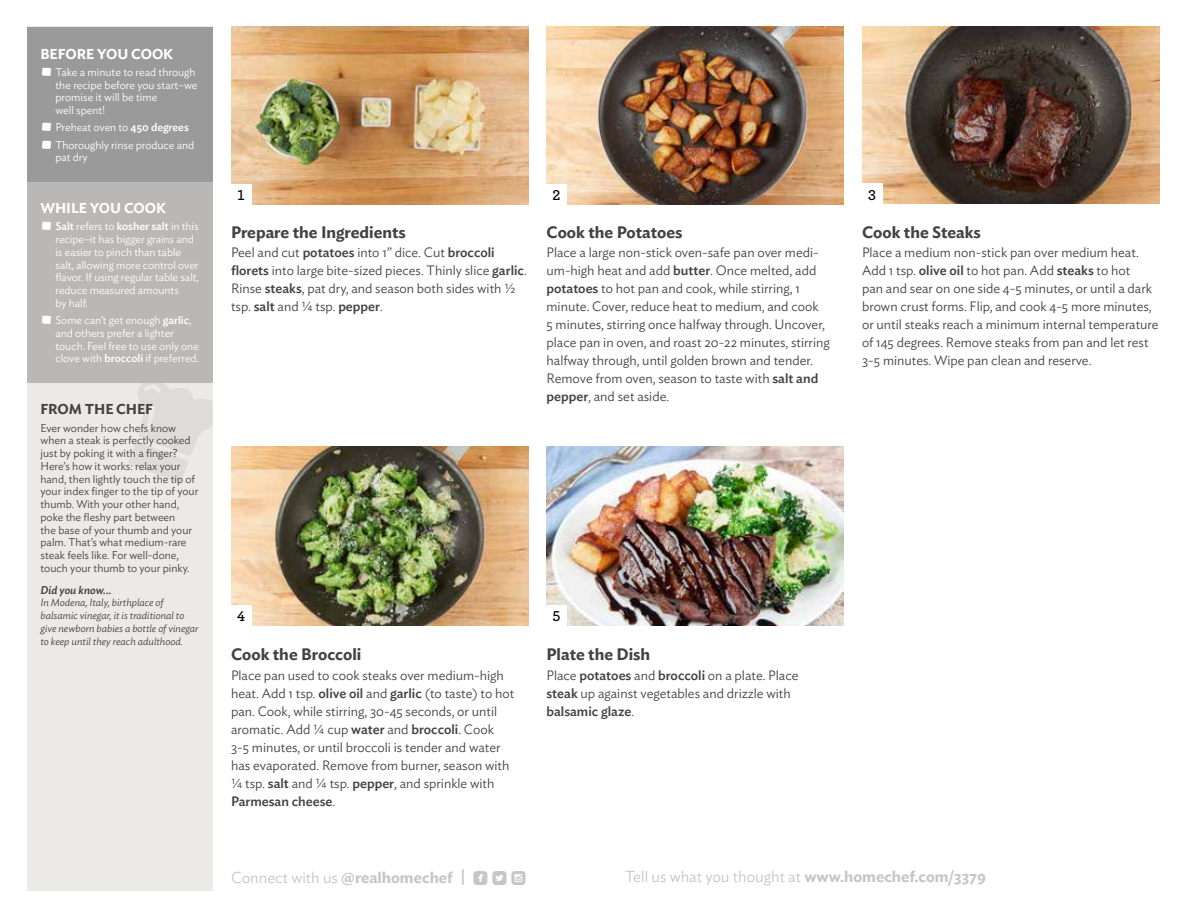
<style>
.page{position:relative;width:1188px;height:918px;background:#fff}
.page>*{position:absolute;margin:0;border:0;box-sizing:border-box;transform-origin:0 0}
.t1{font:17.1px "Mono Social Icons Font";color:#c7c6c5}
.t2{font:600 16.5px "Ideal Sans";color:#414241}
.t3{font:300 15.75px "Ideal Sans";color:#c7c6c5}
.t4{font:600 15px "Archer";color:#000}
.t5{font:600 14.25px "Ideal Sans";letter-spacing:-.005em;color:#fff}
.t6{font:600 14.25px "Ideal Sans";letter-spacing:-.005em;color:#414241}
.t7{font:300 13.5px/18px "Ideal Sans";color:#414241}
.t8{font:300 11.25px/12.8px "Ideal Sans";letter-spacing:-.005em;color:#fff}
.t9{font:300 11.25px/12.8px "Ideal Sans";color:#414241}
.t10{font:italic 500 11.25px "Ideal Sans";color:#414241}
.t11{font:italic 300 10.5px/12.8px "Ideal Sans";color:#414241}
.s1{font-weight:500}
.s2{font-family:"Ideal Sans";font-weight:300;font-size:15.75px}
.s3{font-family:"Ideal Sans";font-weight:600;font-size:15.75px}
.s4{font-weight:600}
</style>
<div class="page">
<img style="left:231px;top:27px;width:297px;height:177px">
<img style="left:231px;top:447px;width:297px;height:178px">
<img style="left:862px;top:26px;width:297px;height:177px">
<img style="left:547px;top:27px;width:297px;height:177px">
<img style="left:547px;top:447px;width:297px;height:178px">
<div style="left:231px;top:184px;width:20px;height:20px;background:#fff"></div>
<div style="left:231px;top:605px;width:20px;height:20px;background:#fff"></div>
<div style="left:547px;top:605px;width:20px;height:20px;background:#fff"></div>
<div style="left:547px;top:184px;width:20px;height:20px;background:#fff"></div>
<div style="left:862px;top:183px;width:20px;height:20px;background:#fff"></div>
<div style="left:27px;top:27px;width:186px;height:864px;background:#ebeae9"></div>
<svg style="left:129px;top:383px;width:83px;height:100px"></svg>
<div style="left:27px;top:27px;width:186px;height:356px;background:#b9b8b7"></div>
<div style="left:27px;top:27px;width:186px;height:155px;background:#9a9a9a"></div>
<p class="t5" style="left:40px;top:42px;width:134px">BEFORE YOU COOK</p>
<p class="t8" style="left:56px;top:65px;width:143px;text-indent:-14px">• Take a minute to read through the recipe before you start–we promise it will be time<br>well spent!</p>
<p class="t8" style="left:42px;top:120px;width:148px">• Preheat oven to <span class="s1">450 degrees</span></p>
<p class="t8" style="left:56px;top:137px;width:140px;text-indent:-14px">• Thoroughly rinse produce and pat dry</p>
<p class="t5" style="left:40px;top:197px;width:127px">WHILE YOU COOK</p>
<p class="t8" style="left:56px;top:219px;width:145px;text-indent:-14px">• <span class="s1">Salt</span> refers to <span class="s1">kosher salt</span> in this recipe–it has bigger grains and is easier to pinch than table salt, allowing more control over flavor. If using regular table salt, reduce measured amounts<br>by half.</p>
<p class="t8" style="left:56px;top:313px;width:145px;text-indent:-14px">• Some can’t get enough <span class="s1">garlic</span>, and others prefer a lighter touch. Feel free to use only one clove with <span class="s1">broccoli</span> if preferred.</p>
<p class="t6" style="left:40px;top:398px;width:114px">FROM THE CHEF</p>
<p class="t9" style="left:40px;top:420px;width:159px">Ever wonder how chefs know when a steak is perfectly cooked just by poking it with a finger?<br>Here’s how it works: relax your hand, then lightly touch the tip of your index finger to the tip of your thumb. With your other hand, poke the fleshy part between<br>the base of your thumb and your palm. That’s what medium-rare steak feels like. For well-done, touch your thumb to your pinky.</p>
<p class="t10" style="left:40px;top:581px;width:72px">Did you know...</p>
<p class="t11" style="left:40px;top:595px;width:160px">In Modena, Italy, birthplace of balsamic vinegar, it is traditional to give newborn babies a bottle of vinegar to keep until they reach adulthood.</p>
<p class="t4" style="left:237px;top:184px;width:9px">1</p>
<p class="t2" style="left:231px;top:219px;width:176px">Prepare the Ingredients</p>
<p class="t7" style="left:231px;top:242px;width:297px">Peel and cut <span class="s1">potatoes</span> into 1” dice. Cut <span class="s1">broccoli florets</span> into large bite-sized pieces. Thinly slice <span class="s1">garlic</span>.<br>Rinse <span class="s1">steaks</span>, pat dry, and season both sides with ½ tsp. <span class="s1">salt</span> and ¼ tsp. <span class="s1">pepper</span>.</p>
<p class="t4" style="left:553px;top:184px;width:9px">2</p>
<p class="t4" style="left:868px;top:183px;width:9px">3</p>
<p class="t2" style="left:547px;top:219px;width:137px">Cook the Potatoes</p>
<p class="t7" style="left:547px;top:242px;width:285px">Place a large non-stick oven-safe pan over medi&shy;um-high heat and add <span class="s1">butter</span>. Once melted, add <span class="s1">potatoes</span> to hot pan and cook, while stirring, 1 minute. Cover, reduce heat to medium, and cook<br>5 minutes, stirring once halfway through. Uncover, place pan in oven, and roast 20-22 minutes, stirring halfway through, until golden brown and tender.<br>Remove from oven, season to taste with <span class="s1">salt and pepper</span>, and set aside.</p>
<p class="t2" style="left:862px;top:219px;width:120px">Cook the Steaks</p>
<p class="t7" style="left:862px;top:242px;width:298px">Place a medium non-stick pan over medium heat.<br>Add 1 tsp. <span class="s1">olive oil</span> to hot pan. Add <span class="s1">steaks</span> to hot<br>pan and sear on one side 4-5 minutes, or until a dark brown crust forms. Flip, and cook 4-5 more minutes, or until steaks reach a minimum internal temperature of 145 degrees. Remove steaks from pan and let rest 3-5 minutes. Wipe pan clean and reserve.</p>
<p class="t4" style="left:237px;top:605px;width:9px">4</p>
<p class="t4" style="left:553px;top:605px;width:9px">5</p>
<p class="t2" style="left:231px;top:642px;width:132px">Cook the Broccoli</p>
<p class="t7" style="left:231px;top:665px;width:285px">Place pan used to cook steaks over medium-high heat. Add 1 tsp. <span class="s1">olive oil</span> and <span class="s1">garlic</span> (to taste) to hot pan. Cook, while stirring, 30-45 seconds, or until aromatic. Add ¼ cup <span class="s1">water</span> and <span class="s1">broccoli</span>. Cook 3-5 minutes, or until broccoli is tender and water has evaporated. Remove from burner, season with ¼ tsp. <span class="s1">salt</span> and ¼ tsp. <span class="s1">pepper</span>, and sprinkle with <span class="s1">Parmesan cheese</span>.</p>
<p class="t2" style="left:547px;top:642px;width:105px">Plate the Dish</p>
<p class="t7" style="left:547px;top:665px;width:253px">Place <span class="s1">potatoes</span> and <span class="s1">broccoli</span> on a plate. Place <span class="s1">steak</span> up against vegetables and drizzle with <span class="s1">balsamic glaze</span>.</p>
<p class="t1" style="left:231px;top:869px;width:296px"><span class="s2">Connect with us</span> <span class="s3">@realhomechef |</span> ROUNDEDFACEBOOK ROUNDEDTWITTERBIRD ROUNDEDINSTAGRAM</p>
<p class="t3" style="left:625px;top:864px;width:363px">Tell us what you thought at <span class="s4">www.homechef.com/3379</span></p>
</div>
